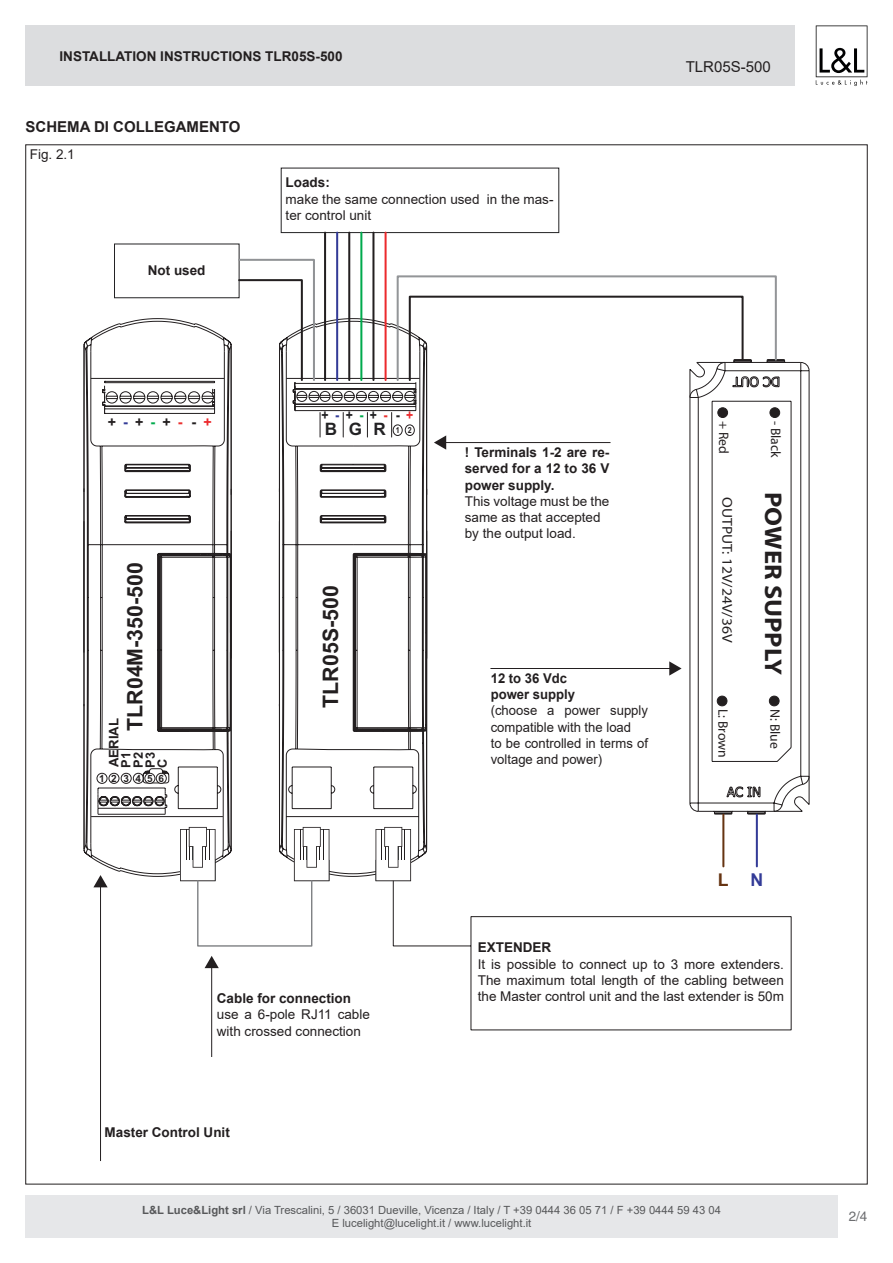
<style>
.page{position:relative;width:893px;height:1263px;background:#fff}
.page>*{position:absolute;margin:0;border:0;box-sizing:border-box;transform-origin:0 0}
.t1{font:700 24.15px "Myriad Pro";color:#231f20;scale:1.09 1}
.t2{font:700 21.3px "Arial";color:#231f20}
.t3{font:700 17.7px "Arial";color:#663412}
.t4{font:700 17.1px "Arial";color:#232224}
.Normale{font:700 15px "Arial";color:#231f20}
.t5{font:15px "Arial";color:#231f20}
.t6{font:14.25px "Myriad Pro";color:#231f20;scale:1.09 1}
.t7{font:700 14.25px "Arial";color:#232224;scale:.86 1}
.t8{font:700 14.25px "Arial";color:#231f20}
.t9{font:700 14.25px "Arial";color:#eb3130}
.t10{font:13.65px "Myriad Pro";color:#231f20}
.Normale-2{font:13.5px/16.2px "Arial";color:#231f20}
.Normale-3{font:700 13.5px/16.2px "Arial";color:#231f20;text-align:justify}
.t11{font:13.5px "Helvetica LT Std";color:#6c6d70}
.Normale-4{font:700 13.2px "Arial";color:#231f20}
.t12{font:700 12.9px/12.1px "Arial";color:#231f20;text-align:justify}
.t13{font:11.25px/12.8px "Arial";color:#57585a;text-align:center}
.t14{font:700 10.05px "Arial";letter-spacing:.64em;color:#231f20}
.t15{font:700 8.25px "Arial";color:#231f20;scale:.86 1}
.s1{color:#333b97}
.s2{color:#00ab4d}
.s3{color:#ec2a2d}
.s4{color:#eb3130}
.s5{font-weight:700}
</style>
<div class="page">
<div style="left:26px;top:1195px;width:812px;height:42px;background:#e6e7e9"></div>
<div style="left:26px;top:26px;width:769px;height:60px;background:#dcdddf"></div>
<svg style="left:816px;top:26px;width:51px;height:60px"></svg>
<svg style="left:690px;top:359px;width:119px;height:455px"></svg>
<div style="left:769px;top:696px;width:10px;height:10px;border:1px solid #231f20;border-radius:50%"></div>
<div style="left:770px;top:408px;width:10px;height:10px;border:1px solid #231f20;border-radius:50%"></div>
<hr style="left:722px;top:815px;width:2px;height:51px;background:#663412">
<hr style="left:756px;top:815px;width:2px;height:51px;background:#333b97">
<svg style="left:375px;top:871px;width:36px;height:10px"></svg>
<svg style="left:294px;top:871px;width:35px;height:10px"></svg>
<svg style="left:231px;top:343px;width:196px;height:528px"></svg>
<svg style="left:84px;top:414px;width:147px;height:463px"></svg>
<svg style="left:84px;top:468px;width:147px;height:406px"></svg>
<svg style="left:180px;top:827px;width:36px;height:54px"></svg>
<svg style="left:96px;top:766px;width:125px;height:48px"></svg>
<div style="left:145px;top:773px;width:10px;height:10px;background:#fff;border-radius:50%"></div>
<div style="left:144px;top:773px;width:11px;height:11px;border:1px solid #231f20;border-radius:50%"></div>
<div style="left:156px;top:773px;width:10px;height:10px;background:#fff;border-radius:50%"></div>
<div style="left:156px;top:773px;width:11px;height:11px;border:1px solid #231f20;border-radius:50%"></div>
<svg style="left:84px;top:318px;width:147px;height:96px"></svg>
<hr style="left:100px;top:885px;width:1px;height:276px;background:#231f20">
<svg style="left:93px;top:875px;width:15px;height:12px"></svg>
<div style="left:197px;top:880px;width:115px;height:67px;border:1px solid #808285"></div>
<svg style="left:393px;top:880px;width:398px;height:150px"></svg>
<hr style="left:211px;top:966px;width:1px;height:91px;background:#231f20">
<svg style="left:205px;top:956px;width:14px;height:12px"></svg>
<div style="left:114px;top:244px;width:125px;height:54px;border:1px solid #232224"></div>
<svg style="left:237px;top:258px;width:541px;height:474px"></svg>
<div style="left:281px;top:168px;width:278px;height:65px;border:1px solid #232224"></div>
<hr style="left:385px;top:233px;width:2px;height:147px;background:#ec2a2d">
<hr style="left:372px;top:233px;width:2px;height:147px;background:#231f20">
<hr style="left:360px;top:233px;width:2px;height:147px;background:#00aa4d">
<hr style="left:348px;top:233px;width:2px;height:147px;background:#231f20">
<hr style="left:336px;top:233px;width:2px;height:147px;background:#333b97">
<hr style="left:324px;top:233px;width:2px;height:147px;background:#231f20">
<p class="Normale-3" style="left:60px;top:48px;width:285px">INSTALLATION INSTRUCTIONS TLR05S-500</p>
<p class="Normale" style="left:26px;top:116px;width:217px">SCHEMA DI COLLEGAMENTO</p>
<p class="Normale-2" style="left:30px;top:146px;width:47px">Fig. 2.1</p>
<p class="Normale-3" style="left:148px;top:262px;width:59px">Not used</p>
<p class="Normale-3" style="left:286px;top:175px;width:46px">Loads:</p>
<p class="Normale-2" style="left:286px;top:191px;width:269px">make the same connection used in the mas&shy;ter control unit</p>
<p class="t5" style="left:686px;top:56px;width:87px">TLR05S-500</p>
<p class="t8" style="left:108px;top:412px;width:10px">+</p>
<p class="t8" style="left:123px;top:412px;width:49px"><span class="s1">-</span>+<span class="s2">-</span>+</p>
<p class="t8" style="left:192px;top:412px;width:6px">-</p>
<p class="t9" style="left:178px;top:412px;width:35px">- <span class="s3">+</span></p>
<p class="t2" style="left:120px;top:731px;width:170px;rotate:-90deg">TLR04M-350-500</p>
<p class="Normale-4" style="left:105px;top:767px;width:50px;rotate:-90deg">AERIAL</p>
<p class="t12" style="left:120px;top:768px;width:18px;rotate:-90deg">P1<br>P2<br>P3<br>C</p>
<p class="t14" style="left:99px;top:771px;width:66px">123456</p>
<p class="t7" style="left:321px;top:405px;width:108px">+<span class="s1">-</span>+<span class="s2">-</span>+<span class="s4">-</span> -<span class="s3">+</span></p>
<p class="t15" style="left:396px;top:424px;width:20px">1 2</p>
<p class="t4" style="left:325px;top:417px;width:62px">BGR</p>
<p class="t2" style="left:316px;top:708px;width:124px;rotate:-90deg">TLR05S-500</p>
<p class="Normale-3" style="left:465px;top:444px;width:146px">! Terminals 1-2 are re&shy;served for a 12 to 36 V power supply.</p>
<p class="Normale-2" style="left:465px;top:493px;width:146px">This voltage must be the same as that accepted</p>
<p class="Normale-2" style="left:465px;top:525px;width:113px">by the output load.</p>
<p class="Normale-3" style="left:491px;top:670px;width:78px">12 to 36 Vdc</p>
<p class="Normale-3" style="left:491px;top:686px;width:86px">power supply</p>
<p class="Normale-2" style="left:491px;top:702px;width:159px">(choose a power supply compatible with the load</p>
<p class="Normale-2" style="left:491px;top:735px;width:159px">to be controlled in terms of voltage and power)</p>
<p class="t10" style="left:732px;top:420px;width:35px;rotate:90deg">+ Red</p>
<p class="t10" style="left:784px;top:420px;width:39px;rotate:90deg">- Black</p>
<p class="t1" style="left:789px;top:492px;width:169px;rotate:90deg">POWER SUPPLY</p>
<p class="t6" style="left:736px;top:497px;width:135px;rotate:90deg">OUTPUT: 12V/24V/36V</p>
<p class="t10" style="left:731px;top:709px;width:51px;rotate:90deg">L: Brown</p>
<p class="t10" style="left:783px;top:709px;width:41px;rotate:90deg">N: Blue</p>
<p class="t3" style="left:718px;top:868px;width:47px">L <span class="s1">N</span></p>
<p class="Normale-3" style="left:217px;top:990px;width:136px">Cable for connection</p>
<p class="Normale-2" style="left:217px;top:1006px;width:155px">use a 6-pole RJ11 cable with crossed connection</p>
<p class="Normale-3" style="left:105px;top:1124px;width:127px">Master Control Unit</p>
<p class="Normale-3" style="left:478px;top:940px;width:75px">EXTENDER</p>
<p class="Normale-2" style="left:478px;top:956px;width:308px;text-align:justify">It is possible to connect up to 3 more extenders.<br>The maximum total length of the cabling between the Master control unit and the last extender is 50m</p>
<p class="t13" style="left:142px;top:1203px;width:580px"><span class="s5">L&amp;L Luce&amp;Light srl</span> / Via Trescalini, 5 / 36031 Dueville, Vicenza / Italy / T +39 0444 36 05 71 / F +39 0444 59 43 04<br>E lucelight@lucelight.it / www.lucelight.it</p>
<p class="t11" style="left:849px;top:1208px;width:20px">2/4</p>
</div>
